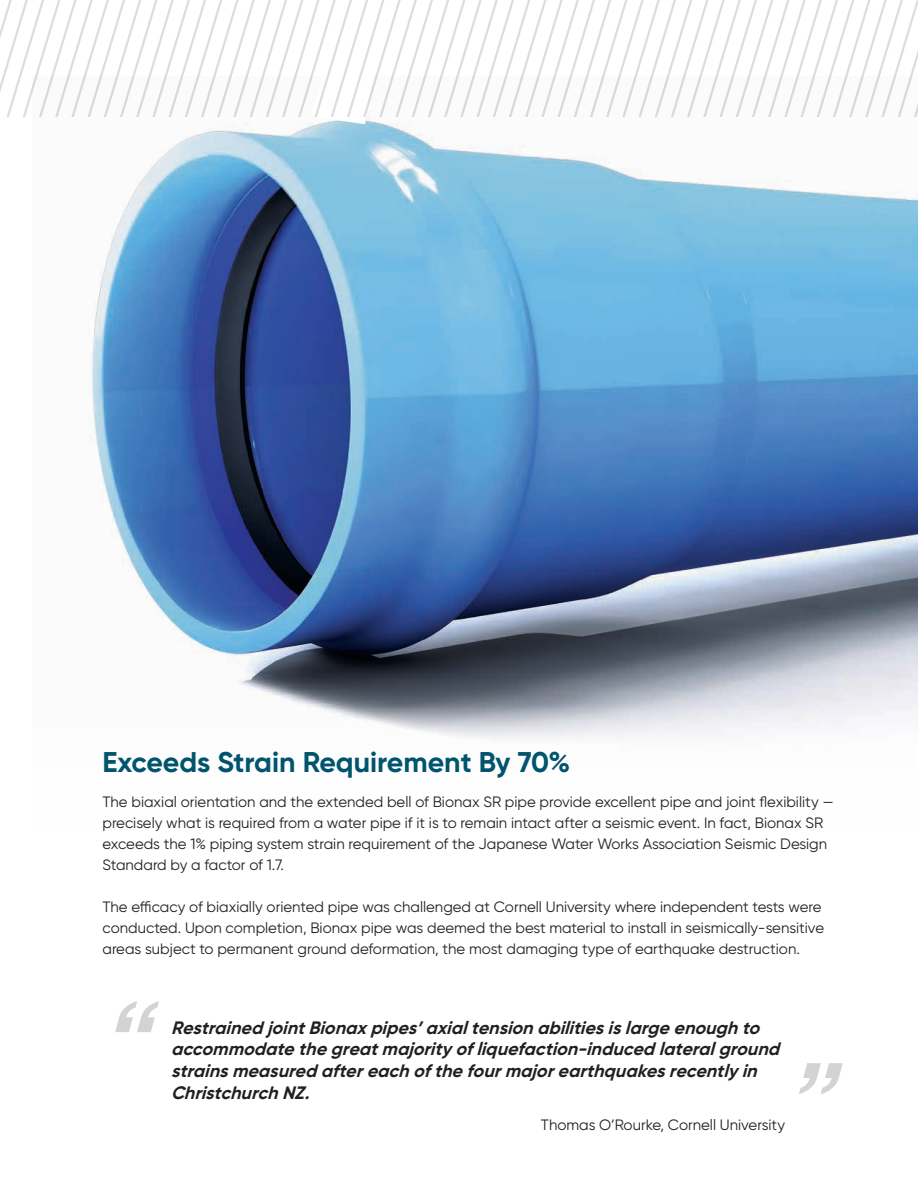
<style>
.page{position:relative;width:918px;height:1188px;background:#fff}
.page>*{position:absolute;margin:0;border:0;box-sizing:border-box;transform-origin:0 0}
.t1{font:italic 500 109.8px "Helvetica Neue LT Std";color:#d1d3d4}
.t2{font:700 28.5px "Gilroy";letter-spacing:-.005em;color:#00546e}
.t3{font:italic 700 18px/21.6px "Gilroy";color:#231f20}
.t4{font:15px/21px "Gilroy";color:#231f20}
</style>
<div class="page">
<img style="left:88px;top:354px;width:830px;height:385px">
<img style="left:92px;top:124px;width:826px;height:532px">
<svg style="left:0;top:0;width:918px;height:124px"></svg>
<h2 class="t2" style="left:102px;top:745px;width:469px">Exceeds Strain Requirement By 70%</h2>
<p class="t4" style="left:102px;top:791px;width:733px">The biaxial orientation and the extended bell of Bionax SR pipe provide excellent pipe and joint flexibility — precisely what is required from a water pipe if it is to remain intact after a seismic event. In fact, Bionax SR exceeds the 1% piping system strain requirement of the Japanese Water Works Association Seismic Design Standard by a factor of 1.7.</p>
<p class="t4" style="left:102px;top:897px;width:723px">The efficacy of biaxially oriented pipe was challenged at Cornell University where independent tests were conducted. Upon completion, Bionax pipe was deemed the best material to install in seismically-sensitive areas subject to permanent ground deformation, the most damaging type of earthquake destruction.</p>
<h1 class="t1" style="left:96px;top:975px;width:85px">“</h1>
<p class="t3" style="left:171px;top:1017px;width:616px">Restrained jointBionaxpipes’axialtensionabilitiesislargeenoughto accommodatethegreatmajorityofliquefaction-induced lateralground strainsmeasured aftereachofthefourmajorearthquakesrecentlyin ChristchurchNZ.</p>
<p class="t4" style="left:541px;top:1114px;width:246px">Thomas O’Rourke, Cornell University</p>
<h1 class="t1" style="left:780px;top:1037px;width:85px">”</h1>
</div>
